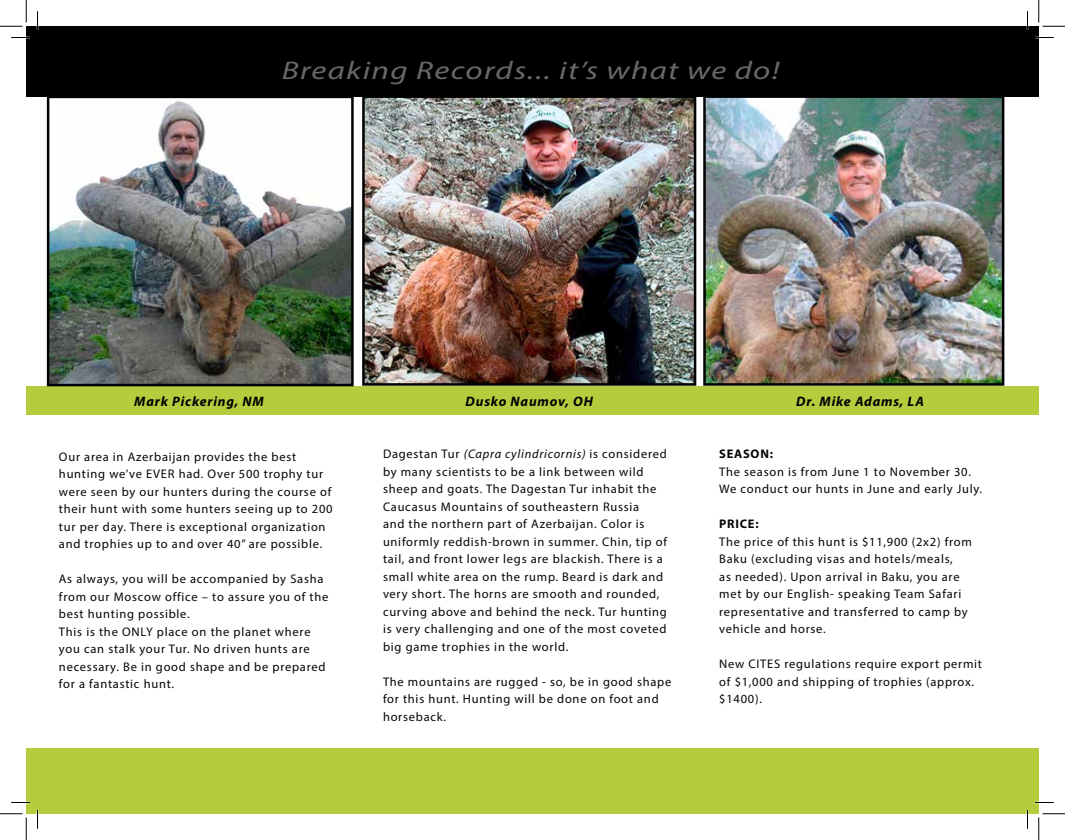
<style>
.page{position:relative;width:1065px;height:840px;background:#fff}
.page>*{position:absolute;margin:0;border:0;box-sizing:border-box;transform-origin:0 0}
.t1{font:italic 25.62px "Myriad Pro";letter-spacing:.04em;color:#686869;scale:1.28 1}
.t2{font:italic 700 13.75px "Myriad Pro";letter-spacing:.06em;color:#000}
.t3{font:12.5px/17.5px "Myriad Pro";letter-spacing:.06em;color:#080504}
.t4{font:700 12.5px "Myriad Pro";letter-spacing:.06em;color:#080504}
.s1{font-style:italic}
</style>
<div class="page">
<div style="left:26px;top:386px;width:1013px;height:29px;background:#b4cd3d"></div>
<div style="left:26px;top:26px;width:1013px;height:71px;background:#000"></div>
<img style="left:706px;top:98px;width:295px;height:285px">
<div style="left:703px;top:95px;width:301px;height:291px;border:2px solid #000"></div>
<img style="left:50px;top:101px;width:301px;height:282px">
<div style="left:47px;top:96px;width:307px;height:290px;border:2px solid #000"></div>
<img style="left:365px;top:98px;width:328px;height:285px">
<div style="left:362px;top:95px;width:334px;height:291px;border:2px solid #000"></div>
<div style="left:26px;top:749px;width:1013px;height:65px;background:#b4cd3d"></div>
<svg style="left:11px;top:37px;width:15px;height:1px"></svg>
<svg style="left:1039px;top:37px;width:15px;height:1px"></svg>
<svg style="left:11px;top:802px;width:19px;height:1px"></svg>
<svg style="left:1035px;top:802px;width:19px;height:1px"></svg>
<svg style="left:37px;top:11px;width:1px;height:15px"></svg>
<svg style="left:37px;top:810px;width:1px;height:19px"></svg>
<svg style="left:1027px;top:11px;width:1px;height:15px"></svg>
<svg style="left:1027px;top:810px;width:1px;height:19px"></svg>
<svg style="left:0;top:0;width:27px;height:27px"></svg>
<svg style="left:0;top:814px;width:27px;height:26px"></svg>
<svg style="left:1039px;top:0;width:26px;height:27px"></svg>
<svg style="left:1039px;top:814px;width:26px;height:26px"></svg>
<h1 class="t1" style="left:282px;top:55px;width:390px">Breaking Records... it’s what we do!</h1>
<p class="t2" style="left:134px;top:392px;width:131px">Mark Pickering, NM</p>
<p class="t2" style="left:466px;top:392px;width:129px">Dusko Naumov, OH</p>
<p class="t2" style="left:796px;top:392px;width:129px">Dr. Mike Adams, LA</p>
<p class="t3" style="left:59px;top:448px;width:275px">Our area in Azerbaijan provides the best hunting we’ve EVER had. Over 500 trophy tur were seen by our hunters during the course of their hunt with some hunters seeing up to 200 tur per day. There is exceptional organization and trophies up to and over 40” are possible.</p>
<p class="t3" style="left:59px;top:570px;width:271px">As always, you will be accompanied by Sasha from our Moscow office – to assure you of the best hunting possible.<br>This is the ONLY place on the planet where you can stalk your Tur. No driven hunts are necessary. Be in good shape and be prepared for a fantastic hunt.</p>
<p class="t3" style="left:383px;top:445px;width:286px">Dagestan Tur <span class="s1">(Capra cylindricornis)</span> is considered by many scientists to be a link between wild sheep and goats. The Dagestan Tur inhabit the Caucasus Mountains of southeastern Russia<br>and the northern part of Azerbaijan. Color is uniformly reddish-brown in summer. Chin, tip of tail, and front lower legs are blackish. There is a small white area on the rump. Beard is dark and very short. The horns are smooth and rounded, curving above and behind the neck. Tur hunting is very challenging and one of the most coveted big game trophies in the world.</p>
<p class="t3" style="left:383px;top:672px;width:290px">The mountains are rugged - so, be in good shape for this hunt. Hunting will be done on foot and horseback.</p>
<p class="t4" style="left:719px;top:446px;width:55px">SEASON:</p>
<p class="t3" style="left:719px;top:462px;width:264px">The season is from June 1 to November 30.<br>We conduct our hunts in June and early July.</p>
<p class="t4" style="left:719px;top:516px;width:41px">PRICE:</p>
<p class="t3" style="left:719px;top:532px;width:254px">The price of this hunt is $11,900 (2x2) from Baku (excluding visas and hotels/meals,<br>as needed). Upon arrival in Baku, you are met by our English- speaking Team Safari representative and transferred to camp by vehicle and horse.</p>
<p class="t3" style="left:719px;top:655px;width:264px">New CITES regulations require export permit of $1,000 and shipping of trophies (approx. $1400).</p>
</div>
